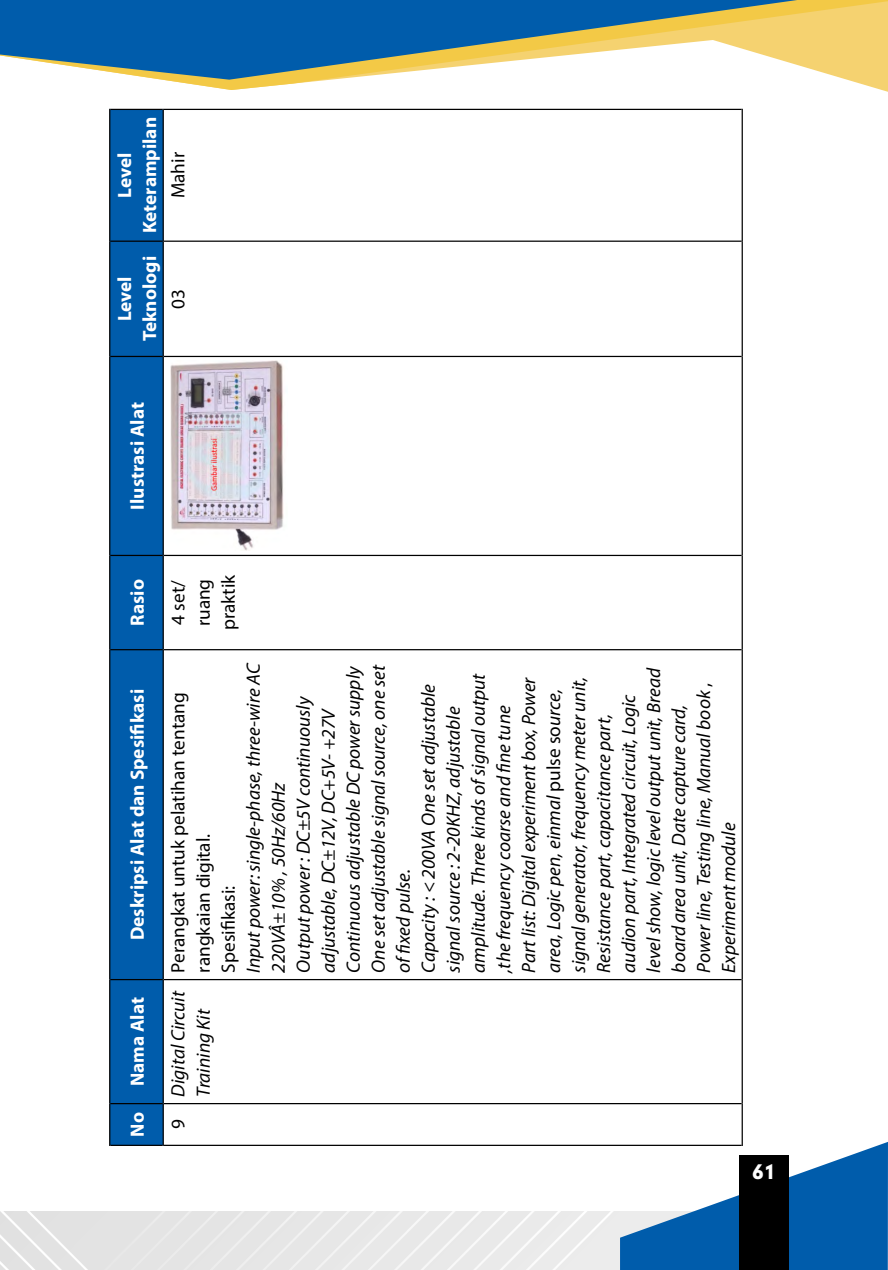
<style>
.page{position:relative;width:888px;height:1270px;background:#fff}
.page>*{position:absolute;margin:0;border:0;box-sizing:border-box;transform-origin:0 0}
.t1{font:italic 19.25px/25px "Myriad Pro";color:#000}
.t2{font:700 19.25px/25px "Myriad Pro";color:#fff;text-align:center}
.t3{font:19.25px/25px "Myriad Pro";color:#000}
.t4{font:900 19.25px "Geometrix";color:#fff}
.s1{font-style:normal}
</style>
<div class="page">
<img style="left:0;top:1211px;width:620px;height:59px">
<svg style="left:620px;top:1142px;width:268px;height:128px"></svg>
<svg style="left:165px;top:0;width:723px;height:90px"></svg>
<svg style="left:0;top:0;width:797px;height:80px;fill:#005cab"></svg>
<div style="left:739px;top:1156px;width:50px;height:114px;background:#000"></div>
<div style="left:110px;top:110px;width:53px;height:1035px;background:#005cab"></div>
<hr style="left:164px;top:1145px;width:578px;height:1px;background:#000">
<hr style="left:164px;top:1103px;width:578px;height:1px;background:#000">
<hr style="left:164px;top:979px;width:578px;height:1px;background:#000">
<hr style="left:164px;top:649px;width:578px;height:1px;background:#000">
<hr style="left:164px;top:555px;width:578px;height:1px;background:#000">
<hr style="left:164px;top:356px;width:578px;height:1px;background:#000">
<hr style="left:164px;top:241px;width:578px;height:1px;background:#000">
<hr style="left:164px;top:109px;width:578px;height:1px;background:#000">
<hr style="left:742px;top:1104px;width:1px;height:42px;background:#000">
<hr style="left:742px;top:980px;width:1px;height:124px;background:#000">
<hr style="left:742px;top:650px;width:1px;height:330px;background:#000">
<hr style="left:742px;top:555px;width:1px;height:95px;background:#000">
<hr style="left:742px;top:356px;width:1px;height:199px;background:#000">
<hr style="left:742px;top:241px;width:1px;height:115px;background:#000">
<hr style="left:742px;top:109px;width:1px;height:132px;background:#000">
<hr style="left:109px;top:1104px;width:1px;height:42px;background:#000">
<hr style="left:110px;top:1145px;width:53px;height:1px;background:#000">
<hr style="left:109px;top:980px;width:1px;height:124px;background:#000">
<hr style="left:110px;top:1103px;width:53px;height:1px;background:#000">
<hr style="left:109px;top:650px;width:1px;height:330px;background:#000">
<hr style="left:110px;top:979px;width:53px;height:1px;background:#000">
<hr style="left:109px;top:555px;width:1px;height:95px;background:#000">
<hr style="left:110px;top:649px;width:53px;height:1px;background:#000">
<hr style="left:109px;top:356px;width:1px;height:199px;background:#000">
<hr style="left:110px;top:555px;width:53px;height:1px;background:#000">
<hr style="left:109px;top:241px;width:1px;height:115px;background:#000">
<hr style="left:110px;top:356px;width:53px;height:1px;background:#000">
<hr style="left:109px;top:109px;width:1px;height:132px;background:#000">
<hr style="left:110px;top:241px;width:53px;height:1px;background:#000">
<hr style="left:110px;top:109px;width:53px;height:1px;background:#000">
<hr style="left:163px;top:1104px;width:1px;height:42px;background:#000">
<hr style="left:163px;top:980px;width:1px;height:124px;background:#000">
<hr style="left:163px;top:650px;width:1px;height:330px;background:#000">
<hr style="left:163px;top:555px;width:1px;height:95px;background:#000">
<hr style="left:163px;top:356px;width:1px;height:199px;background:#000">
<hr style="left:163px;top:241px;width:1px;height:115px;background:#000">
<hr style="left:163px;top:109px;width:1px;height:132px;background:#000">
<img style="left:170px;top:361px;width:114px;height:190px">
<p class="t2" style="left:112px;top:233px;width:118px;rotate:-90deg">Level<br>Keterampilan</p>
<p class="t2" style="left:112px;top:341px;width:87px;rotate:-90deg">Level<br>Teknologi</p>
<p class="t3" style="left:165px;top:198px;width:48px;rotate:-90deg">Mahir</p>
<p class="t3" style="left:165px;top:309px;width:21px;rotate:-90deg">03</p>
<p class="t2" style="left:124px;top:509px;width:109px;rotate:-90deg">Ilustrasi Alat</p>
<p class="t2" style="left:124px;top:626px;width:48px;rotate:-90deg">Rasio</p>
<p class="t2" style="left:124px;top:940px;width:253px;rotate:-90deg">Deskripsi Alat dan Spesifikasi</p>
<p class="t2" style="left:124px;top:1086px;width:90px;rotate:-90deg">Nama Alat</p>
<p class="t2" style="left:124px;top:1137px;width:26px;rotate:-90deg">No</p>
<p class="t3" style="left:165px;top:630px;width:57px;rotate:-90deg">4 set/ ruang praktik</p>
<p class="t1" style="left:240px;top:973px;width:311px;rotate:-90deg">Input power: single-phase, three-wire AC 220VÂ±10% , 50Hz/60Hz<br>Output power : DC±5V continuously adjustable, DC±12V, DC+5V- +27V Continuous adjustable DC power supply One set adjustable signal source, one set of fixed pulse.<br>Capacity : &lt; 200VA One set adjustable signal source : 2-20KHZ, adjustable amplitude. Three kinds of signal output ,the frequency coarse and fine tune<br>Part list: Digital experiment box, Power area, Logic pen, einmal <span class="s1">pulse so</span>urce, signal generator, frequency meter unit, Resistance part, capacitance part, audion part, Integrated circuit, Logic level show, logic level output unit, Bread board area unit, Date capture card, Power line, Testing line, Manual book <span class="s1">, </span>Experiment module</p>
<p class="t3" style="left:165px;top:973px;width:282px;rotate:-90deg">Perangkat untuk pelatihan tentang rangkaian digital.<br>Spesifikasi:</p>
<p class="t1" style="left:165px;top:1097px;width:107px;text-indent:-33px;rotate:-90deg"><span class="s1">9</span> Digital Circuit<br>Training Kit</p>
<p class="t4" style="left:752px;top:1159px;width:25px">61</p>
</div>
